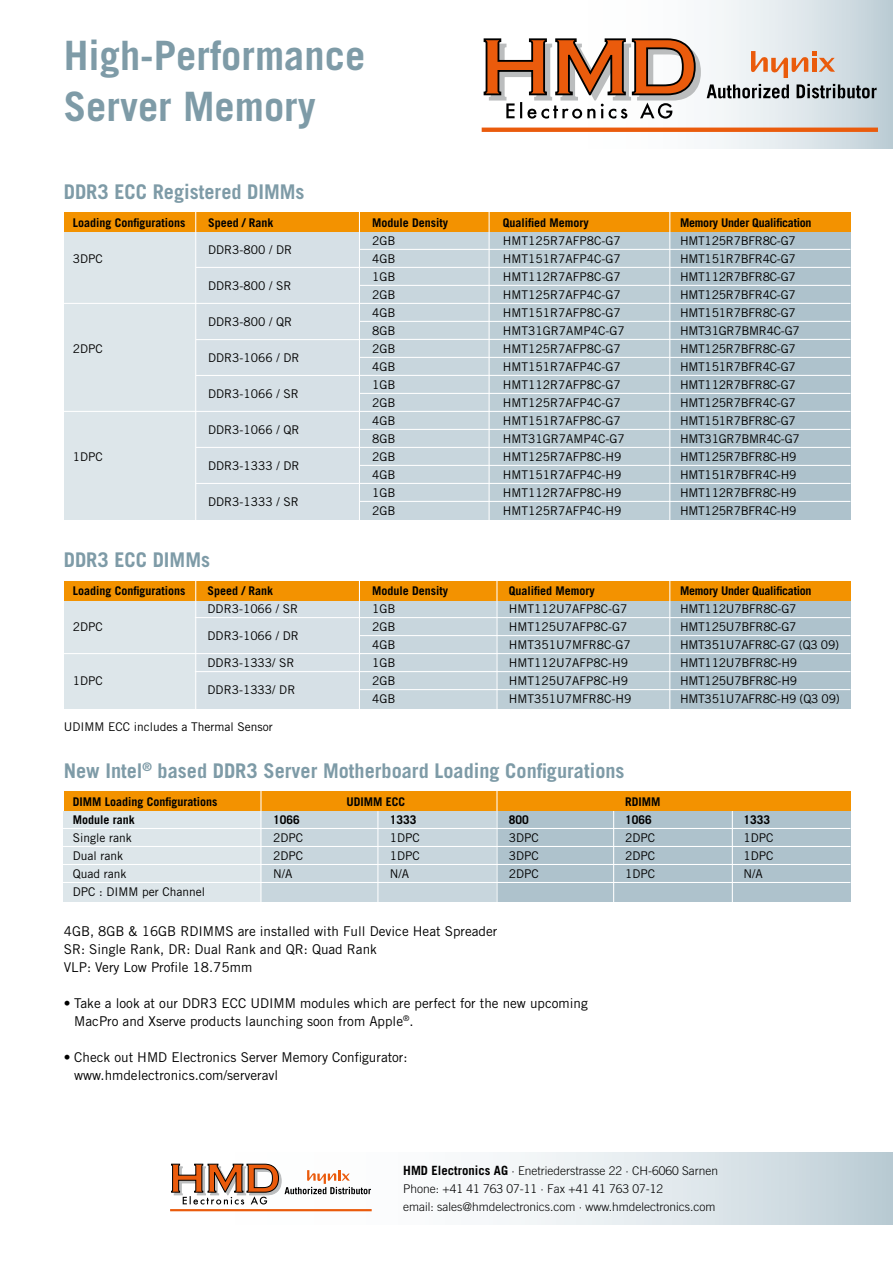
<style>
.page{position:relative;width:893px;height:1263px;background:#fff}
.page>*{position:absolute;margin:0;border:0;box-sizing:border-box;transform-origin:0 0}
.t1{font:700 40.5px/51px "Trade Gothic";color:#7e9ba7}
.t2{font:700 20.25px "Trade Gothic";color:#7e9ba7}
.t3{font:13.5px/18px "Trade Gothic";color:#000}
.t4{font:12px/18px "Trade Gothic";color:#000;text-align:justify}
.t5{font:12px/18px "Trade Gothic";letter-spacing:-.02em;color:#000}
.t6{font:700 12px/18px "Trade Gothic";color:#000}
.t7{font:300 12px/18px "Trade Gothic";color:#000}
.t8{font:700 12px "Trade Gothic";letter-spacing:-.02em;color:#000}
.s1{font-weight:700}
.s2{font-weight:700;font-size:12.75px}
</style>
<div class="page">
<svg style="left:506px;top:0;width:387px;height:149px"></svg>
<svg style="left:482px;top:128px;width:396px;height:4px;background:#e95d10"></svg>
<svg style="left:483px;top:37px;width:394px;height:82px"></svg>
<svg style="left:170px;top:1152px;width:723px;height:72px"></svg>
<hr style="left:170px;top:1209px;width:202px;height:2px;background:#ea5b0c">
<svg style="left:171px;top:1163px;width:200px;height:41px"></svg>
<div style="left:196px;top:232px;width:163px;height:288px;background:#d6e0e6"></div>
<div style="left:359px;top:232px;width:130px;height:288px;background:#c8d6dd"></div>
<div style="left:489px;top:232px;width:181px;height:288px;background:#bccdd5"></div>
<div style="left:670px;top:232px;width:180px;height:288px;background:#aec2cc"></div>
<div style="left:64px;top:232px;width:132px;height:288px;background:#dde6ea"></div>
<div style="left:64px;top:212px;width:786px;height:20px;background:#f39200"></div>
<hr style="left:60px;top:303px;width:300px;height:1px;background:#fff">
<hr style="left:60px;top:411px;width:300px;height:1px;background:#fff">
<hr style="left:359px;top:249px;width:491px;height:1px;background:#fff">
<hr style="left:359px;top:267px;width:491px;height:1px;background:#fff">
<hr style="left:359px;top:285px;width:491px;height:1px;background:#fff">
<hr style="left:359px;top:303px;width:491px;height:1px;background:#fff">
<hr style="left:359px;top:321px;width:491px;height:1px;background:#fff">
<hr style="left:359px;top:339px;width:491px;height:1px;background:#fff">
<hr style="left:359px;top:357px;width:491px;height:1px;background:#fff">
<hr style="left:359px;top:375px;width:491px;height:1px;background:#fff">
<hr style="left:359px;top:393px;width:491px;height:1px;background:#fff">
<hr style="left:359px;top:411px;width:491px;height:1px;background:#fff">
<hr style="left:359px;top:429px;width:491px;height:1px;background:#fff">
<hr style="left:359px;top:447px;width:491px;height:1px;background:#fff">
<hr style="left:359px;top:465px;width:491px;height:1px;background:#fff">
<hr style="left:359px;top:483px;width:491px;height:1px;background:#fff">
<hr style="left:359px;top:501px;width:491px;height:1px;background:#fff">
<hr style="left:195px;top:206px;width:1px;height:324px;background:#fff">
<hr style="left:489px;top:206px;width:1px;height:323px;background:#fff">
<hr style="left:669px;top:210px;width:1px;height:312px;background:#fff">
<hr style="left:359px;top:208px;width:1px;height:323px;background:#fff">
<hr style="left:196px;top:339px;width:164px;height:1px;background:#fff">
<hr style="left:196px;top:267px;width:164px;height:1px;background:#fff">
<hr style="left:196px;top:375px;width:164px;height:1px;background:#fff">
<hr style="left:196px;top:447px;width:164px;height:1px;background:#fff">
<hr style="left:196px;top:483px;width:164px;height:1px;background:#fff">
<div style="left:261px;top:811px;width:235px;height:90px;background:#c8d6dd"></div>
<div style="left:496px;top:811px;width:354px;height:90px;background:#aec2cc"></div>
<div style="left:64px;top:811px;width:197px;height:90px;background:#dde6ea"></div>
<hr style="left:613px;top:789px;width:1px;height:124px;background:#fff">
<hr style="left:732px;top:789px;width:1px;height:118px;background:#fff">
<hr style="left:377px;top:811px;width:1px;height:102px;background:#fff">
<div style="left:64px;top:791px;width:786px;height:20px;background:#f39200"></div>
<hr style="left:60px;top:828px;width:790px;height:1px;background:#fff">
<hr style="left:60px;top:846px;width:790px;height:1px;background:#fff">
<hr style="left:60px;top:864px;width:790px;height:1px;background:#fff">
<hr style="left:60px;top:882px;width:790px;height:1px;background:#fff">
<hr style="left:260px;top:785px;width:1px;height:125px;background:#fff">
<hr style="left:496px;top:785px;width:1px;height:128px;background:#fff">
<div style="left:196px;top:600px;width:163px;height:109px;background:#d6e0e6"></div>
<div style="left:359px;top:600px;width:137px;height:109px;background:#c8d6dd"></div>
<div style="left:496px;top:600px;width:174px;height:109px;background:#bccdd5"></div>
<div style="left:670px;top:600px;width:180px;height:109px;background:#aec2cc"></div>
<div style="left:64px;top:600px;width:132px;height:109px;background:#dde6ea"></div>
<div style="left:64px;top:581px;width:786px;height:19px;background:#f39200"></div>
<hr style="left:60px;top:653px;width:301px;height:1px;background:#fff">
<hr style="left:359px;top:617px;width:491px;height:1px;background:#fff">
<hr style="left:359px;top:635px;width:491px;height:1px;background:#fff">
<hr style="left:359px;top:653px;width:491px;height:1px;background:#fff">
<hr style="left:359px;top:671px;width:491px;height:1px;background:#fff">
<hr style="left:359px;top:689px;width:491px;height:1px;background:#fff">
<hr style="left:195px;top:575px;width:1px;height:140px;background:#fff">
<hr style="left:496px;top:574px;width:1px;height:138px;background:#fff">
<hr style="left:669px;top:578px;width:1px;height:134px;background:#fff">
<hr style="left:359px;top:576px;width:1px;height:138px;background:#fff">
<hr style="left:195px;top:617px;width:165px;height:1px;background:#fff">
<hr style="left:195px;top:671px;width:165px;height:1px;background:#fff">
<h1 class="t1" style="left:64px;top:29px;width:303px">High-Performance<br>Server Memory</h1>
<h2 class="t2" style="left:64px;top:179px;width:242px">DDR3 ECC Registered DIMMs</h2>
<p class="t6" style="left:73px;top:213px;width:114px">Loading Configurations</p>
<p class="t4" style="left:73px;top:249px;width:32px">3DPC</p>
<p class="t4" style="left:73px;top:339px;width:32px">2DPC</p>
<p class="t4" style="left:73px;top:447px;width:32px">1DPC</p>
<p class="t6" style="left:208px;top:213px;width:67px">Speed / Rank</p>
<p class="t4" style="left:208px;top:240px;width:85px">DDR3-800 / DR</p>
<p class="t4" style="left:208px;top:276px;width:85px">DDR3-800 / SR</p>
<p class="t4" style="left:208px;top:312px;width:85px">DDR3-800 / QR</p>
<p class="t4" style="left:208px;top:348px;width:93px">DDR3-1066 / DR</p>
<p class="t4" style="left:208px;top:384px;width:92px">DDR3-1066 / SR</p>
<p class="t4" style="left:208px;top:420px;width:93px">DDR3-1066 / QR</p>
<p class="t4" style="left:208px;top:456px;width:93px">DDR3-1333 / DR</p>
<p class="t4" style="left:208px;top:492px;width:92px">DDR3-1333 / SR</p>
<h2 class="t2" style="left:64px;top:547px;width:148px">DDR3 ECC DIMMs</h2>
<p class="t6" style="left:73px;top:581px;width:114px">Loading Configurations</p>
<p class="t4" style="left:73px;top:617px;width:32px">2DPC</p>
<p class="t6" style="left:208px;top:581px;width:67px">Speed / Rank</p>
<p class="t4" style="left:208px;top:599px;width:92px">DDR3-1066 / SR</p>
<p class="t4" style="left:208px;top:626px;width:93px">DDR3-1066 / DR</p>
<p class="t4" style="left:208px;top:653px;width:88px">DDR3-1333/ SR</p>
<p class="t4" style="left:208px;top:680px;width:89px">DDR3-1333/ DR</p>
<p class="t4" style="left:64px;top:717px;width:210px">UDIMM ECC includes a Thermal Sensor</p>
<p class="t4" style="left:73px;top:671px;width:32px">1DPC</p>
<p class="t6" style="left:372px;top:213px;width:78px">Module Density</p>
<p class="t4" style="left:372px;top:231px;width:25px">2GB 4GB 1GB 2GB 4GB 8GB 2GB 4GB 1GB 2GB 4GB 8GB 2GB 4GB 1GB 2GB</p>
<p class="t6" style="left:372px;top:581px;width:78px">Module Density</p>
<p class="t4" style="left:372px;top:599px;width:25px">1GB 2GB 4GB 1GB 2GB 4GB</p>
<p class="t6" style="left:503px;top:213px;width:88px">Qualified Memory</p>
<p class="t4" style="left:503px;top:231px;width:123px;text-align:left">HMT125R7AFP8C-G7<br>HMT151R7AFP4C-G7<br>HMT112R7AFP8C-G7<br>HMT125R7AFP4C-G7<br>HMT151R7AFP8C-G7<br>HMT31GR7AMP4C-G7<br>HMT125R7AFP8C-G7<br>HMT151R7AFP4C-G7<br>HMT112R7AFP8C-G7<br>HMT125R7AFP4C-G7<br>HMT151R7AFP8C-G7<br>HMT31GR7AMP4C-G7<br>HMT125R7AFP8C-H9<br>HMT151R7AFP4C-H9<br>HMT112R7AFP8C-H9<br>HMT125R7AFP4C-H9</p>
<p class="t6" style="left:509px;top:581px;width:88px">Qualified Memory</p>
<p class="t4" style="left:509px;top:599px;width:124px;text-align:left">HMT112U7AFP8C-G7<br>HMT125U7AFP8C-G7<br>HMT351U7MFR8C-G7<br>HMT112U7AFP8C-H9<br>HMT125U7AFP8C-H9<br>HMT351U7MFR8C-H9</p>
<h2 class="t2" style="left:64px;top:758px;width:562px">New Intel<sup>®</sup> based DDR3 Server Motherboard Loading Configurations</h2>
<p class="t6" style="left:73px;top:792px;width:146px">DIMM Loading Configurations<br>Module rank</p>
<p class="t4" style="left:73px;top:828px;width:134px;text-align:left">Single rank<br>Dual rank<br>Quad rank<br>DPC : DIMM per Channel</p>
<p class="t6" style="left:347px;top:792px;width:60px">UDIMM ECC</p>
<p class="t6" style="left:625px;top:792px;width:37px">RDIMM<br>1066</p>
<p class="t4" style="left:625px;top:828px;width:31px">2DPC 2DPC 1DPC</p>
<p class="t6" style="left:273px;top:810px;width:28px">1066</p>
<p class="t4" style="left:273px;top:828px;width:31px">2DPC 2DPC N/A</p>
<p class="t6" style="left:390px;top:810px;width:28px">1333</p>
<p class="t4" style="left:390px;top:828px;width:31px">1DPC 1DPC N/A</p>
<p class="t6" style="left:509px;top:810px;width:22px">800</p>
<p class="t4" style="left:509px;top:828px;width:31px">3DPC 3DPC 2DPC</p>
<p class="t3" style="left:64px;top:922px;width:435px">4GB, 8GB &amp; 16GB RDIMMS are installed with Full Device Heat Spreader<br>SR: Single Rank, DR: Dual Rank and QR: Quad Rank<br>VLP: Very Low Profile 18.75mm</p>
<p class="t3" style="left:74px;top:994px;width:515px;text-indent:-11px"><span class="s1">•</span> Take a look at our DDR3 ECC UDIMM modules which are perfect for the new upcoming<br>MacPro and Xserve products launching soon from Apple<sup>®</sup>.</p>
<p class="t3" style="left:74px;top:1048px;width:335px;text-indent:-11px"><span class="s1">•</span> Check out HMD Electronics Server Memory Configurator: www.hmdelectronics.com/serveravl</p>
<p class="t8" style="left:680px;top:215px;width:133px">Memory Under Qualification</p>
<p class="t5" style="left:680px;top:231px;width:121px">HMT125R7BFR8C-G7<br>HMT151R7BFR4C-G7<br>HMT112R7BFR8C-G7<br>HMT125R7BFR4C-G7<br>HMT151R7BFR8C-G7<br>HMT31GR7BMR4C-G7<br>HMT125R7BFR8C-G7<br>HMT151R7BFR4C-G7<br>HMT112R7BFR8C-G7<br>HMT125R7BFR4C-G7<br>HMT151R7BFR8C-G7<br>HMT31GR7BMR4C-G7<br>HMT125R7BFR8C-H9<br>HMT151R7BFR4C-H9<br>HMT112R7BFR8C-H9<br>HMT125R7BFR4C-H9</p>
<p class="t8" style="left:680px;top:583px;width:133px">Memory Under Qualification</p>
<p class="t5" style="left:680px;top:599px;width:161px">HMT112U7BFR8C-G7<br>HMT125U7BFR8C-G7<br>HMT351U7AFR8C-G7 (Q3 09)<br>HMT112U7BFR8C-H9<br>HMT125U7BFR8C-H9<br>HMT351U7AFR8C-H9 (Q3 09)</p>
<p class="t6" style="left:743px;top:810px;width:28px">1333</p>
<p class="t4" style="left:743px;top:828px;width:31px">1DPC 1DPC N/A</p>
<p class="t7" style="left:403px;top:1161px;width:316px"><span class="s2">HMD Electronics AG</span> · Enetriederstrasse 22 · CH-6060 Sarnen<br>Phone: +41 41 763 07-11 · Fax +41 41 763 07-12<br>email: sales@hmdelectronics.com · www.hmdelectronics.com</p>
</div>
